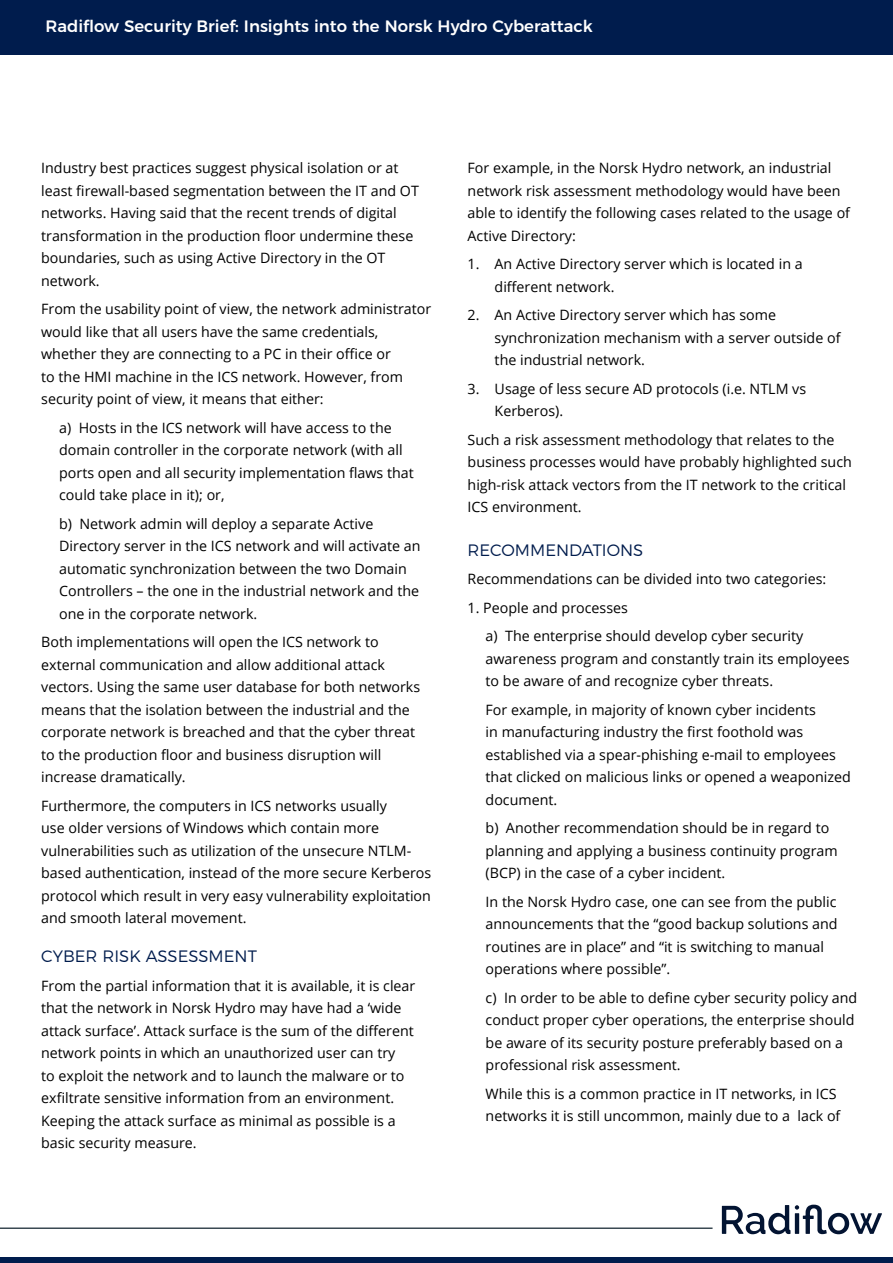
<style>
.page{position:relative;width:893px;height:1263px;background:#fff}
.page>*{position:absolute;margin:0;border:0;box-sizing:border-box;transform-origin:0 0}
.t1{font:500 16.5px "Montserrat";color:#fff}
.t2{font:300 16.5px "Montserrat";color:#001c4d}
.t3{font:14.25px/22.5px "Open Sans";color:#000}
</style>
<div class="page">
<div style="left:0;top:0;width:893px;height:54px;background:#001c4d"></div>
<hr style="left:0;top:1227px;width:712px;height:2px;background:#3a4952">
<svg style="left:722px;top:1205px;width:160px;height:29px"></svg>
<div style="left:0;top:1257px;width:893px;height:6px;background:#001c4d"></div>
<p class="t1" style="left:45px;top:13px;width:549px">Radiflow Security Brief: Insights into the Norsk Hydro Cyberattack</p>
<p class="t3" style="left:41px;top:156px;width:379px">Industry best practices suggest physical isolation or at least firewall-based segmentation between the IT and OT networks. Having said that the recent trends of digital transformation in the production floor undermine these boundaries, such as using Active Directory in the OT network.</p>
<p class="t3" style="left:41px;top:297px;width:391px">From the usability point of view, the network administrator would like that all users have the same credentials, whether they are connecting to a PC in their office or<br>to the HMI machine in the ICS network. However, from security point of view, it means that either:</p>
<p class="t3" style="left:59px;top:416px;width:356px">a) Hosts in the ICS network will have access to the domain controller in the corporate network (with all ports open and all security implementation flaws that could take place in it); or,</p>
<p class="t3" style="left:59px;top:512px;width:363px">b) Network admin will deploy a separate Active Directory server in the ICS network and will activate an automatic synchronization between the two Domain Controllers – the one in the industrial network and the one in the corporate network.</p>
<p class="t3" style="left:41px;top:630px;width:381px">Both implementations will open the ICS network to external communication and allow additional attack vectors. Using the same user database for both networks means that the isolation between the industrial and the corporate network is breached and that the cyber threat to the production floor and business disruption will increase dramatically.</p>
<p class="t3" style="left:41px;top:794px;width:391px">Furthermore, the computers in ICS networks usually<br>use older versions of Windows which contain more vulnerabilities such as utilization of the unsecure NTLM&shy;based authentication, instead of the more secure Kerberos protocol which result in very easy vulnerability exploitation and smooth lateral movement.</p>
<p class="t2" style="left:41px;top:943px;width:217px">CYBER RISK ASSESSMENT</p>
<p class="t3" style="left:41px;top:974px;width:376px">From the partial information that it is available, it is clear that the network in Norsk Hydro may have had a ‘wide attack surface’. Attack surface is the sum of the different network points in which an unauthorized user can try<br>to exploit the network and to launch the malware or to exfiltrate sensitive information from an environment.<br>Keeping the attack surface as minimal as possible is a basic security measure.</p>
<p class="t3" style="left:468px;top:156px;width:384px">For example, in the Norsk Hydro network, an industrial network risk assessment methodology would have been able to identify the following cases related to the usage of Active Directory:</p>
<p class="t3" style="left:495px;top:252px;width:310px;text-indent:-27px">1. An Active Directory server which is located in a different network.</p>
<p class="t3" style="left:495px;top:303px;width:347px;text-indent:-27px">2. An Active Directory server which has some synchronization mechanism with a server outside of the industrial network.</p>
<p class="t3" style="left:495px;top:377px;width:313px;text-indent:-27px">3. Usage of less secure AD protocols (i.e. NTLM vs<br>Kerberos).</p>
<p class="t3" style="left:468px;top:428px;width:386px">Such a risk assessment methodology that relates to the business processes would have probably highlighted such high-risk attack vectors from the IT network to the critical ICS environment.</p>
<p class="t2" style="left:468px;top:537px;width:177px">RECOMMENDATIONS</p>
<p class="t3" style="left:468px;top:567px;width:360px">Recommendations can be divided into two categories:</p>
<p class="t3" style="left:486px;top:593px;width:319px;line-height:28.5px;text-indent:-18px">1. People and processes<br>a) The enterprise should develop cyber security</p>
<p class="t3" style="left:486px;top:647px;width:365px">awareness program and constantly train its employees to be aware of and recognize cyber threats.</p>
<p class="t3" style="left:486px;top:698px;width:367px">For example, in majority of known cyber incidents<br>in manufacturing industry the first foothold was established via a spear-phishing e-mail to employees that clicked on malicious links or opened a weaponized document.</p>
<p class="t3" style="left:486px;top:816px;width:354px">b) Another recommendation should be in regard to planning and applying a business continuity program (BCP) in the case of a cyber incident.</p>
<p class="t3" style="left:486px;top:890px;width:353px">In the Norsk Hydro case, one can see from the public announcements that the “good backup solutions and routines are in place” and “it is switching to manual operations where possible”.</p>
<p class="t3" style="left:486px;top:986px;width:373px">c) In order to be able to define cyber security policy and conduct proper cyber operations, the enterprise should be aware of its security posture preferably based on a professional risk assessment.</p>
<p class="t3" style="left:486px;top:1082px;width:356px">While this is a common practice in IT networks, in ICS networks it is still uncommon, mainly due to a lack of</p>
</div>
